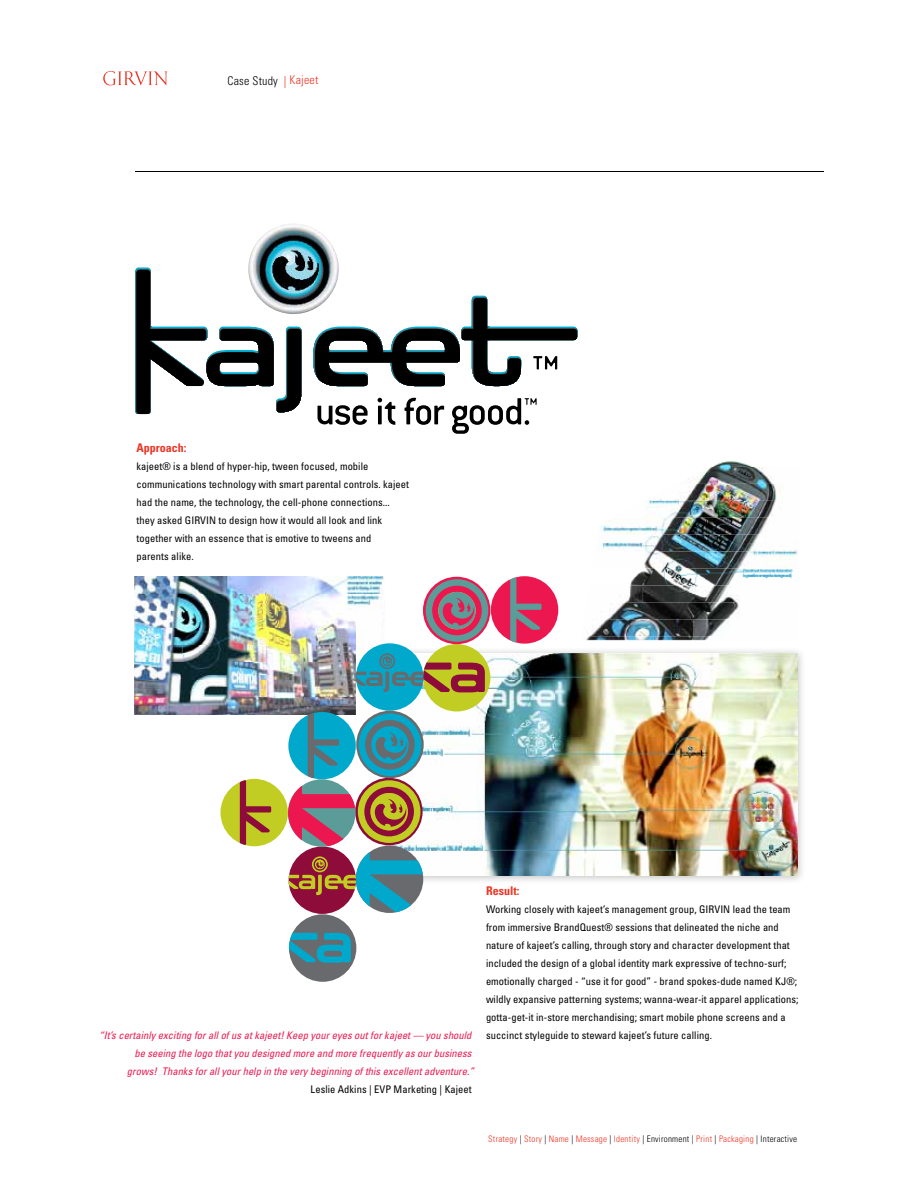
<style>
.page{position:relative;width:918px;height:1188px;background:#fff}
.page>*{position:absolute;margin:0;border:0;box-sizing:border-box;transform-origin:0 0}
.t1{font:300 condensed 12px "Univers";letter-spacing:.015em;color:#000}
.t2{font:700 condensed 12px "Univers";color:#ee3524}
.t3{font:condensed 10.5px/18px "Univers";letter-spacing:.005em;color:#000}
.t4{font:italic condensed 10.5px/18px "Univers";letter-spacing:.005em;color:#ed174f;text-align:right}
.t5{font:300 condensed 9px "Univers";letter-spacing:.025em;color:#ee3524}
.s1{color:#ee3524}
.s2{color:#000}
</style>
<div class="page">
<img style="left:712px;top:461px;width:41px;height:6px">
<img style="left:688px;top:467px;width:86px;height:17px">
<img style="left:649px;top:484px;width:134px;height:17px">
<img style="left:645px;top:501px;width:131px;height:17px">
<img style="left:599px;top:518px;width:169px;height:17px">
<img style="left:600px;top:535px;width:198px;height:17px">
<img style="left:644px;top:552px;width:154px;height:17px">
<img style="left:630px;top:569px;width:163px;height:16px">
<img style="left:625px;top:585px;width:112px;height:17px">
<img style="left:601px;top:602px;width:138px;height:17px">
<img style="left:586px;top:619px;width:143px;height:21px">
<div style="left:380px;top:646px;width:426px;height:239px;background:#000;opacity:.25"></div>
<img style="left:395px;top:653px;width:402px;height:223px">
<img style="left:134px;top:576px;width:250px;height:138px">
<svg style="left:135px;top:251px;width:442px;height:183px"></svg>
<img style="left:248px;top:224px;width:91px;height:90px;border-radius:45px">
<hr style="left:135px;top:171px;width:688px;height:1px;background:#000">
<svg style="left:103px;top:71px;width:65px;height:14px"></svg>
<div style="left:491px;top:576px;width:67px;height:68px;background:#ed174f;border-radius:50%"></div>
<svg style="left:510px;top:577px;width:32px;height:65px"></svg>
<div style="left:423px;top:644px;width:67px;height:67px;background:#c1cd23;border-radius:50%"></div>
<div style="left:356px;top:846px;width:67px;height:67px;background:#696a6d;border-radius:50%"></div>
<svg style="left:423px;top:577px;width:67px;height:67px"></svg>
<svg style="left:426px;top:579px;width:62px;height:63px;background:#a87588"></svg>
<svg style="left:289px;top:846px;width:67px;height:68px"></svg>
<svg style="left:289px;top:852px;width:134px;height:60px"></svg>
<div style="left:356px;top:643px;width:67px;height:68px;background:#00a8cb;border-radius:50%"></div>
<svg style="left:356px;top:653px;width:129px;height:39px"></svg>
<div style="left:220px;top:779px;width:68px;height:67px;background:#c1cd23;border-radius:50%"></div>
<svg style="left:240px;top:780px;width:31px;height:65px"></svg>
<svg style="left:288px;top:713px;width:133px;height:133px"></svg>
<div style="left:289px;top:914px;width:67px;height:68px;background:#696a6d;border-radius:50%"></div>
<svg style="left:289px;top:933px;width:62px;height:30px"></svg>
<p class="t1" style="left:228px;top:73px;width:92px">Case Study <span class="s1">| Kajeet</span></p>
<p class="t2" style="left:136px;top:440px;width:51px">Approach:</p>
<p class="t3" style="left:136px;top:457px;width:274px">kajeet® is a blend of hyper-hip, tween focused, mobile communications technology with smart parental controls. kajeet had the name, the technology, the cell-phone connections... they asked GIRVIN to design how it would all look and link together with an essence that is emotive to tweens and<br>parents alike.</p>
<p class="t4" style="left:99px;top:1026px;width:377px">“It’s certainly exciting for all of us at kajeet! Keep your eyes out for kajeet — you should be seeing the logo that you designed more and more frequently as our business<br>grows! Thanks for all your help in the very beginning of this excellent adventure.”</p>
<p class="t3" style="left:311px;top:1080px;width:163px">Leslie Adkins | EVP Marketing | Kajeet</p>
<p class="t2" style="left:486px;top:884px;width:35px">Result:</p>
<p class="t3" style="left:486px;top:901px;width:314px">Working closely with kajeet’s management group, GIRVIN lead the team from immersive BrandQuest® sessions that delineated the niche and nature of kajeet’s calling, through story and character development that included the design of a global identity mark expressive of techno-surf; emotionally charged - “use it for good” - brand spokes-dude named KJ®; wildly expansive patterning systems; wanna-wear-it apparel applications; gotta-get-it in-store merchandising; smart mobile phone screens and a succinct styleguide to steward kajeet’s future calling.</p>
<p class="t5" style="left:488px;top:1134px;width:311px">Strategy <span class="s2">|</span> Story <span class="s2">|</span> Name <span class="s2">|</span> Message <span class="s2">|</span> Identity <span class="s2">| Environment |</span> Print <span class="s2">|</span> Packaging <span class="s2">| Interactive</span></p>
</div>
